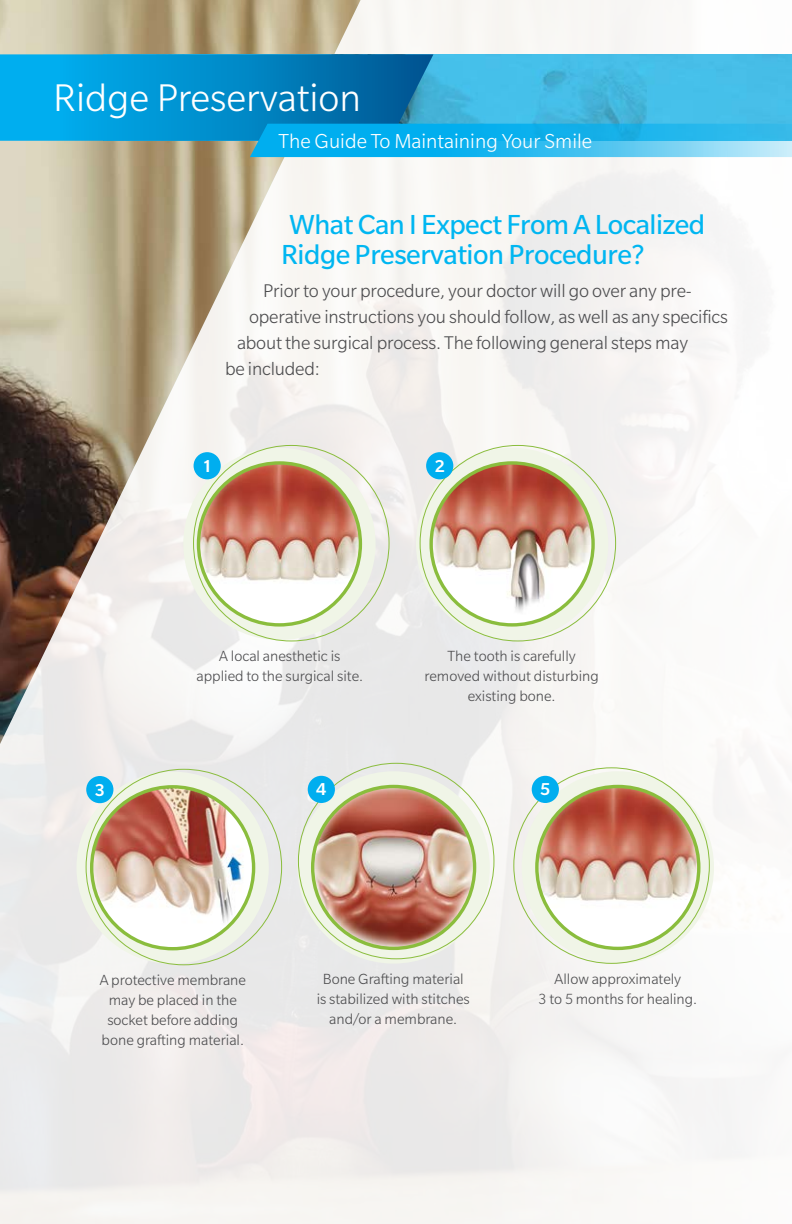
<style>
.page{position:relative;width:792px;height:1224px;background:#fff}
.page>*{position:absolute;margin:0;border:0;box-sizing:border-box;transform-origin:0 0}
.t1{font:300 42px "Slate Pro";color:#fff}
.t2{font:30px/30px "Slate Pro";letter-spacing:-.015em;color:#00b6f1}
.t3{font:300 22px "Slate Pro";color:#fff}
.t4{font:300 20px "Slate Pro";letter-spacing:-.01em;color:#4d4d4f}
.t5{font:500 18.8px "Slate Pro";color:#fff}
.t6{font:300 16px/20px "Slate Pro";color:#4d4d4f;text-align:center}
</style>
<div class="page">
<img style="left:0;top:0;width:459px;height:1224px">
<div style="left:459px;top:0;width:333px;height:1224px;background:#f8f7f6"></div>
<img style="left:0;top:0;width:361px;height:744px">
<svg style="left:76px;top:772px;width:193px;height:192px;background:#e5eed5"></svg>
<img style="left:92px;top:787px;width:162px;height:162px;border-radius:81px">
<div style="left:90px;top:785px;width:165px;height:165px;border:3px solid #8abd3d;border-radius:50%"></div>
<div style="left:86px;top:776px;width:27px;height:27px;background:#00aeef;border-radius:50%"></div>
<div style="left:416px;top:448px;width:192px;height:192px;background:#f0f5e7;border-radius:50%"></div>
<img style="left:431px;top:463px;width:162px;height:162px;border-radius:81px">
<div style="left:429px;top:461px;width:166px;height:166px;border:3px solid #8abd3d;border-radius:50%"></div>
<div style="left:426px;top:452px;width:27px;height:27px;background:#00aeef;border-radius:50%"></div>
<svg style="left:183px;top:448px;width:193px;height:192px;background:#e5efd6"></svg>
<img style="left:198px;top:463px;width:162px;height:162px;border-radius:81px">
<div style="left:197px;top:461px;width:165px;height:166px;border:3px solid #8abd3d;border-radius:50%"></div>
<div style="left:194px;top:452px;width:27px;height:27px;background:#00aeef;border-radius:50%"></div>
<svg style="left:522px;top:771px;width:192px;height:193px;fill:#f0f5e7"></svg>
<img style="left:537px;top:786px;width:162px;height:162px;border-radius:81px">
<div style="left:535px;top:785px;width:165px;height:165px;border:3px solid #8abd3d;border-radius:50%"></div>
<div style="left:532px;top:776px;width:27px;height:27px;background:#00aeef;border-radius:50%"></div>
<svg style="left:297px;top:771px;width:193px;height:193px;fill:#f0f5e7"></svg>
<img style="left:313px;top:786px;width:162px;height:162px;border-radius:81px">
<div style="left:311px;top:785px;width:165px;height:165px;border:3px solid #8abd3d;border-radius:50%"></div>
<div style="left:308px;top:776px;width:27px;height:27px;background:#00aeef;border-radius:50%"></div>
<svg style="left:0;top:54px;width:792px;height:103px;background:#28a7d8"></svg>
<h1 class="t1" style="left:53px;top:76px;width:309px">Ridge Preservation</h1>
<h3 class="t3" style="left:279px;top:129px;width:315px">The Guide To Maintaining Your Smile</h3>
<h2 class="t2" style="left:281px;top:209px;width:426px">What Can I Expect From A Localized<br>Ridge Preservation Procedure?</h2>
<p class="t4" style="left:263px;top:280px;width:430px">Prior to your procedure, your doctor will go over any pre-</p>
<p class="t4" style="left:249px;top:306px;width:480px">operative instructions you should follow, as well as any specifics</p>
<p class="t4" style="left:237px;top:332px;width:452px">about the surgical process. The following general steps may</p>
<p class="t4" style="left:225px;top:358px;width:96px">be included:</p>
<p class="t5" style="left:202px;top:456px;width:12px">1</p>
<p class="t5" style="left:435px;top:456px;width:12px">2</p>
<p class="t5" style="left:95px;top:780px;width:12px">3</p>
<p class="t6" style="left:197px;top:646px;width:168px">A local anesthetic is applied to the surgical site.</p>
<p class="t5" style="left:316px;top:779px;width:12px">4</p>
<p class="t6" style="left:425px;top:646px;width:176px">The tooth is carefully removed without disturbing existing bone.</p>
<p class="t5" style="left:540px;top:779px;width:12px">5</p>
<p class="t6" style="left:100px;top:969px;width:148px">A protective membrane may be placed in the socket before adding bone grafting material.</p>
<p class="t6" style="left:317px;top:969px;width:155px">Bone Grafting material is stabilized with stitches and/or a membrane.</p>
<p class="t6" style="left:539px;top:969px;width:160px">Allow approximately<br>3 to 5 months for healing.</p>
</div>
